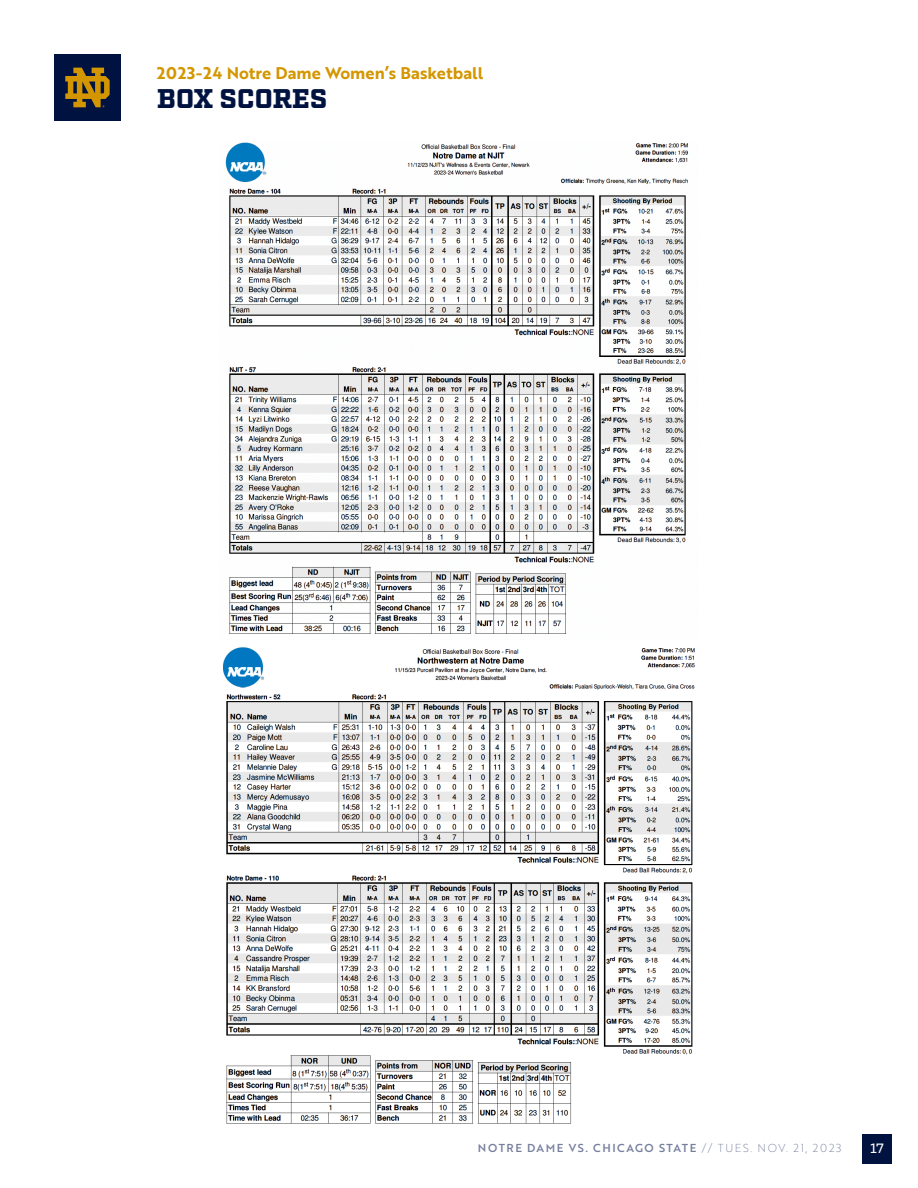
<style>
.page{position:relative;width:918px;height:1188px;background:#fff}
.page>*{position:absolute;margin:0;border:0;box-sizing:border-box;transform-origin:0 0}
.t1{font:900 27px "Factoria";letter-spacing:.01em;color:#001340}
.t2{font:16.5px "Brother 1816 Bold";color:#d49600}
.t3{font:500 13.5px "Factoria";color:#fff}
.t4{font:11.25px "Brother 1816 Medium";letter-spacing:.14em;color:#767f9e}
.s1{font-family:"Brother 1816 Thin"}
</style>
<div class="page">
<div style="left:863px;top:1134px;width:29px;height:29px;background:#001340"></div>
<div style="left:54px;top:54px;width:67px;height:67px;background:#001340"></div>
<svg style="left:65px;top:68px;width:45px;height:39px"></svg>
<img style="left:225px;top:143px;width:464px;height:491px">
<img style="left:223px;top:647px;width:472px;height:477px">
<h2 class="t2" style="left:157px;top:60px;width:328px">2023-24 Notre Dame Women’s Basketball</h2>
<p class="t1" style="left:157px;top:82px;width:171px">BOX SCORES</p>
<p class="t4" style="left:478px;top:1140px;width:365px">NOTRE DAME VS. CHICAGO STATE <span class="s1">// TUES. NOV. 21, 2023</span></p>
<p class="t3" style="left:870px;top:1140px;width:15px">17</p>
</div>
